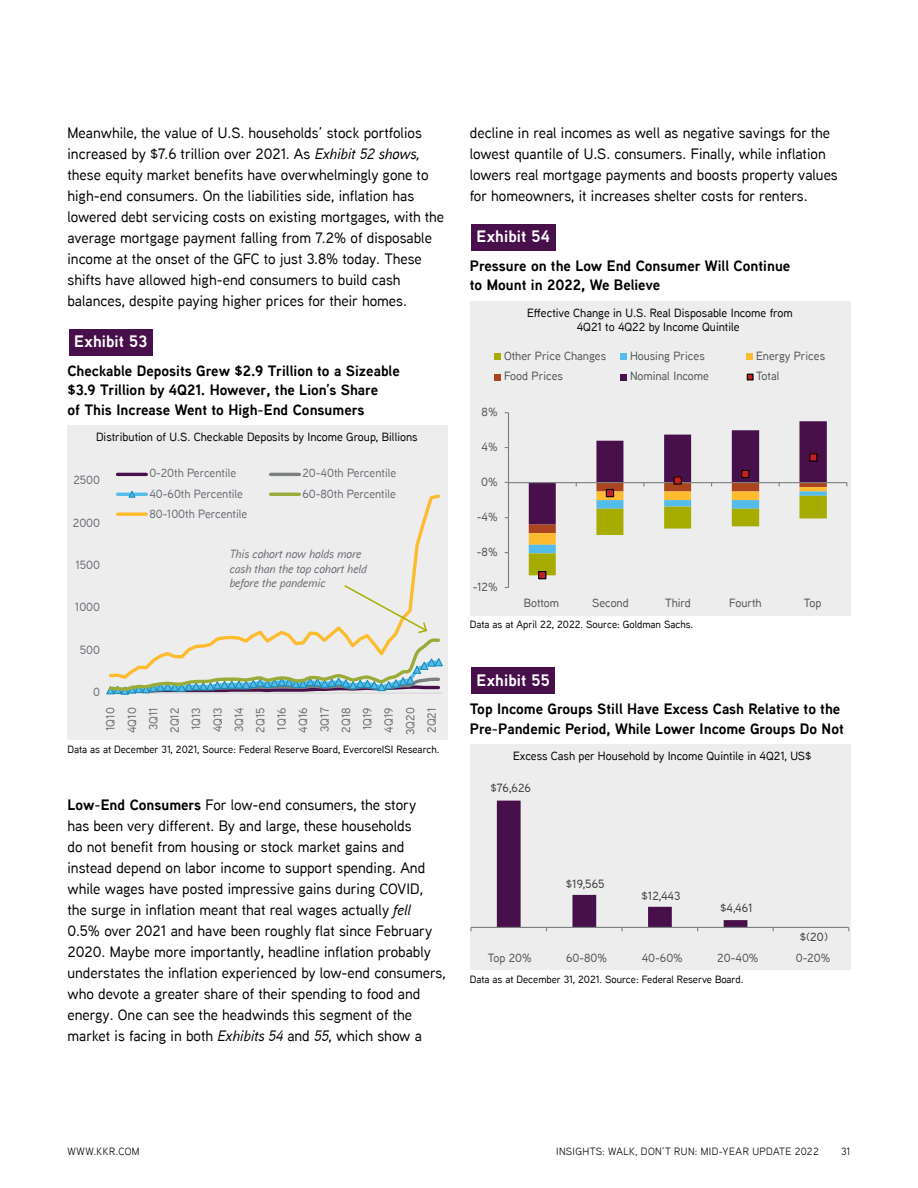
<style>
.page{position:relative;width:918px;height:1188px;background:#fff}
.page>*{position:absolute;margin:0;border:0;box-sizing:border-box;transform-origin:0 0}
.t1{font:700 16.5px "Aaux Next";letter-spacing:.01em;color:#fff}
.t2{font:500 15px/21px "Aaux Next";color:#000}
.t3{font:700 15px/19.5px "Aaux Next";color:#000}
.t4{font:500 11.85px/14.2px "Aaux Next";color:#000;text-align:center}
.t5{font:500 11.85px/21.5px "Aaux Next";color:#696b73;text-align:center}
.t6{font:500 11.85px "Aaux Next";color:#515455}
.t7{font:italic 500 11.85px/14.2px "Aaux Next";color:#696b73}
.t8{font:500 11.85px "Aaux Next";color:#383b3d}
.t9{font:500 10.5px "Aaux Next";color:#000}
.t10{font:10.5px "Aaux Next";letter-spacing:.035em;color:#000}
.s1{font-style:italic}
.s2{font-weight:700}
</style>
<div class="page">
<div style="left:68px;top:426px;width:380px;height:314px;background:#ededed"></div>
<div style="left:69px;top:329px;width:84px;height:26px;background:#48104a"></div>
<svg style="left:116px;top:492px;width:324px;height:92px"></svg>
<hr style="left:118px;top:473px;width:28px;height:3px;background:#48104a">
<hr style="left:271px;top:473px;width:28px;height:3px;background:#7c807f">
<hr style="left:118px;top:493px;width:28px;height:3px;background:#54bceb">
<svg style="left:127px;top:491px;width:10px;height:7px"></svg>
<hr style="left:271px;top:493px;width:28px;height:3px;background:#9aab38">
<svg style="left:118px;top:512px;width:28px;height:4px"></svg>
<svg style="left:106px;top:584px;width:337px;height:111px"></svg>
<div style="left:470px;top:301px;width:380px;height:314px;background:#ededed"></div>
<div style="left:471px;top:224px;width:84px;height:26px;background:#48104a"></div>
<hr style="left:508px;top:413px;width:1px;height:175px;background:#7c807f">
<hr style="left:508px;top:482px;width:339px;height:1px;background:#7c807f">
<svg style="left:529px;top:421px;width:298px;height:154px"></svg>
<div style="left:539px;top:572px;width:7px;height:7px;background:#c12026"></div>
<div style="left:538px;top:571px;width:8px;height:8px;border:1px solid #000"></div>
<div style="left:606px;top:489px;width:8px;height:8px;background:#c12026"></div>
<div style="left:606px;top:489px;width:8px;height:8px;border:1px solid #000"></div>
<div style="left:674px;top:477px;width:7px;height:7px;background:#c12026"></div>
<div style="left:673px;top:476px;width:9px;height:9px;border:1px solid #000"></div>
<div style="left:742px;top:470px;width:7px;height:8px;background:#c12026"></div>
<div style="left:741px;top:470px;width:8px;height:8px;border:1px solid #000"></div>
<div style="left:810px;top:454px;width:7px;height:7px;background:#c12026"></div>
<div style="left:809px;top:453px;width:9px;height:9px;border:1px solid #000"></div>
<svg style="left:495px;top:354px;width:6px;height:6px"></svg>
<svg style="left:621px;top:354px;width:6px;height:6px"></svg>
<svg style="left:747px;top:354px;width:6px;height:6px"></svg>
<svg style="left:495px;top:374px;width:6px;height:6px"></svg>
<svg style="left:621px;top:374px;width:6px;height:6px"></svg>
<div style="left:747px;top:374px;width:7px;height:6px;border:1px solid #000"></div>
<div style="left:470px;top:745px;width:380px;height:225px;background:#ededed"></div>
<div style="left:471px;top:668px;width:84px;height:26px;background:#48104a"></div>
<hr style="left:471px;top:927px;width:378px;height:1px;background:#7c807f">
<svg style="left:497px;top:801px;width:326px;height:130px"></svg>
<p class="t2" style="left:68px;top:122px;width:378px">Meanwhile, the value of U.S. households’ stock portfolios increased by $7.6 trillion over 2021. As <span class="s1">Exhibit 52 shows, </span>these equity market benefits have overwhelmingly gone to high-end consumers. On the liabilities side, inflation has lowered debt servicing costs on existing mortgages, with the average mortgage payment falling from 7.2% of disposable income at the onset of the GFC to just 3.8% today. These shifts have allowed high-end consumers to build cash balances, despite paying higher prices for their homes.</p>
<p class="t1" style="left:74px;top:330px;width:75px">Exhibit 53</p>
<p class="t3" style="left:68px;top:361px;width:334px">Checkable Deposits Grew $2.9 Trillion to a Sizeable $3.9 Trillion by 4Q21. However, the Lion’s Share<br>of This Increase Went to High-End Consumers</p>
<p class="t4" style="left:96px;top:430px;width:323px">Distribution of U.S. Checkable Deposits by Income Group, Billions</p>
<p class="t5" style="left:149px;top:462px;width:88px">0-20th Percentile</p>
<p class="t5" style="left:302px;top:462px;width:95px">20-40th Percentile</p>
<p class="t5" style="left:149px;top:482px;width:95px">40-60th Percentile</p>
<p class="t5" style="left:302px;top:482px;width:95px">60-80th Percentile</p>
<p class="t5" style="left:149px;top:502px;width:100px">80-100th Percentile</p>
<p class="t7" style="left:230px;top:547px;width:139px">This cohort now holds more cash than the top cohort held before the pandemic</p>
<p class="t5" style="left:73px;top:469px;width:28px">2500</p>
<p class="t5" style="left:73px;top:512px;width:29px">2000</p>
<p class="t5" style="left:75px;top:554px;width:26px">1500</p>
<p class="t5" style="left:75px;top:596px;width:27px">1000</p>
<p class="t5" style="left:80px;top:639px;width:22px">500</p>
<p class="t5" style="left:93px;top:681px;width:8px">0</p>
<p class="t5" style="left:99px;top:735px;width:29px;rotate:-90deg">1Q10<br>4Q10<br>3Q11<br>2Q12<br>1Q13<br>4Q13<br>3Q14<br>2Q15<br>1Q16<br>4Q16<br>3Q17<br>2Q18<br>1Q19<br>4Q19<br>3Q20<br>2Q21</p>
<p class="t9" style="left:68px;top:742px;width:374px">Data as at December 31, 2021, Source: Federal Reserve Board, EvercoreISI Research.</p>
<p class="t2" style="left:68px;top:794px;width:380px"><span class="s2">Low-End Consumers</span> For low-end consumers, the story<br>has been very different. By and large, these households<br>do not benefit from housing or stock market gains and instead depend on labor income to support spending. And while wages have posted impressive gains during COVID, the surge in inflation meant that real wages actually <span class="s1">fell </span>0.5% over 2021 and have been roughly flat since February 2020. Maybe more importantly, headline inflation probably understates the inflation experienced by low-end consumers, who devote a greater share of their spending to food and energy. One can see the headwinds this segment of the market is facing in both <span class="s1">Exhibits 54</span> and <span class="s1">55</span>, which show a</p>
<p class="t2" style="left:470px;top:122px;width:370px">decline in real incomes as well as negative savings for the lowest quantile of U.S. consumers. Finally, while inflation lowers real mortgage payments and boosts property values for homeowners, it increases shelter costs for renters.</p>
<p class="t1" style="left:477px;top:225px;width:75px">Exhibit 54</p>
<p class="t3" style="left:470px;top:256px;width:322px">Pressure on the Low End Consumer Will Continue to Mount in 2022, We Believe</p>
<p class="t4" style="left:527px;top:305px;width:267px">Effective Change in U.S. Real Disposable Income from<br>4Q21 to 4Q22 by Income Quintile</p>
<p class="t6" style="left:504px;top:348px;width:104px">Other Price Changes</p>
<p class="t6" style="left:630px;top:348px;width:76px">Housing Prices</p>
<p class="t6" style="left:756px;top:348px;width:71px">Energy Prices</p>
<p class="t6" style="left:504px;top:368px;width:60px">Food Prices</p>
<p class="t6" style="left:630px;top:368px;width:80px">Nominal Income</p>
<p class="t6" style="left:756px;top:368px;width:25px">Total</p>
<p class="t6" style="left:482px;top:404px;width:18px">8%</p>
<p class="t6" style="left:482px;top:439px;width:18px">4%</p>
<p class="t6" style="left:481px;top:474px;width:18px">0%</p>
<p class="t6" style="left:477px;top:509px;width:22px">-4%</p>
<p class="t6" style="left:477px;top:544px;width:22px">-8%</p>
<p class="t6" style="left:473px;top:578px;width:26px">-12%</p>
<p class="t6" style="left:524px;top:595px;width:37px">Bottom</p>
<p class="t6" style="left:592px;top:595px;width:38px">Second</p>
<p class="t6" style="left:665px;top:595px;width:27px">Third</p>
<p class="t6" style="left:729px;top:595px;width:34px">Fourth</p>
<p class="t6" style="left:804px;top:595px;width:19px">Top</p>
<p class="t9" style="left:470px;top:617px;width:225px">Data as at April 22, 2022. Source: Goldman Sachs.</p>
<p class="t1" style="left:477px;top:668px;width:75px">Exhibit 55</p>
<p class="t3" style="left:470px;top:699px;width:376px">Top Income Groups Still Have Excess Cash Relative to the<br>Pre-Pandemic Period, While Lower Income Groups Do Not</p>
<p class="t4" style="left:513px;top:748px;width:300px">Excess Cash per Household by Income Quintile in 4Q21, US$</p>
<p class="t8" style="left:490px;top:780px;width:42px">$76,626</p>
<p class="t8" style="left:566px;top:876px;width:40px">$19,565</p>
<p class="t8" style="left:642px;top:888px;width:40px">$12,443</p>
<p class="t8" style="left:720px;top:900px;width:34px">$4,461</p>
<p class="t8" style="left:800px;top:929px;width:30px">$(20)</p>
<p class="t6" style="left:488px;top:949px;width:46px">Top 20%</p>
<p class="t6" style="left:566px;top:949px;width:43px">60-80%</p>
<p class="t6" style="left:642px;top:949px;width:43px">40-60%</p>
<p class="t6" style="left:717px;top:949px;width:43px">20-40%</p>
<p class="t6" style="left:796px;top:949px;width:36px">0-20%</p>
<p class="t9" style="left:470px;top:972px;width:275px">Data as at December 31, 2021. Source: Federal Reserve Board.</p>
<p class="t10" style="left:68px;top:1144px;width:74px">WWW.KKR.COM</p>
<p class="t10" style="left:556px;top:1144px;width:264px">INSIGHTS: WALK, DON’T RUN: MID-YEAR UPDATE 2022</p>
<p class="t10" style="left:841px;top:1144px;width:11px">31</p>
</div>
